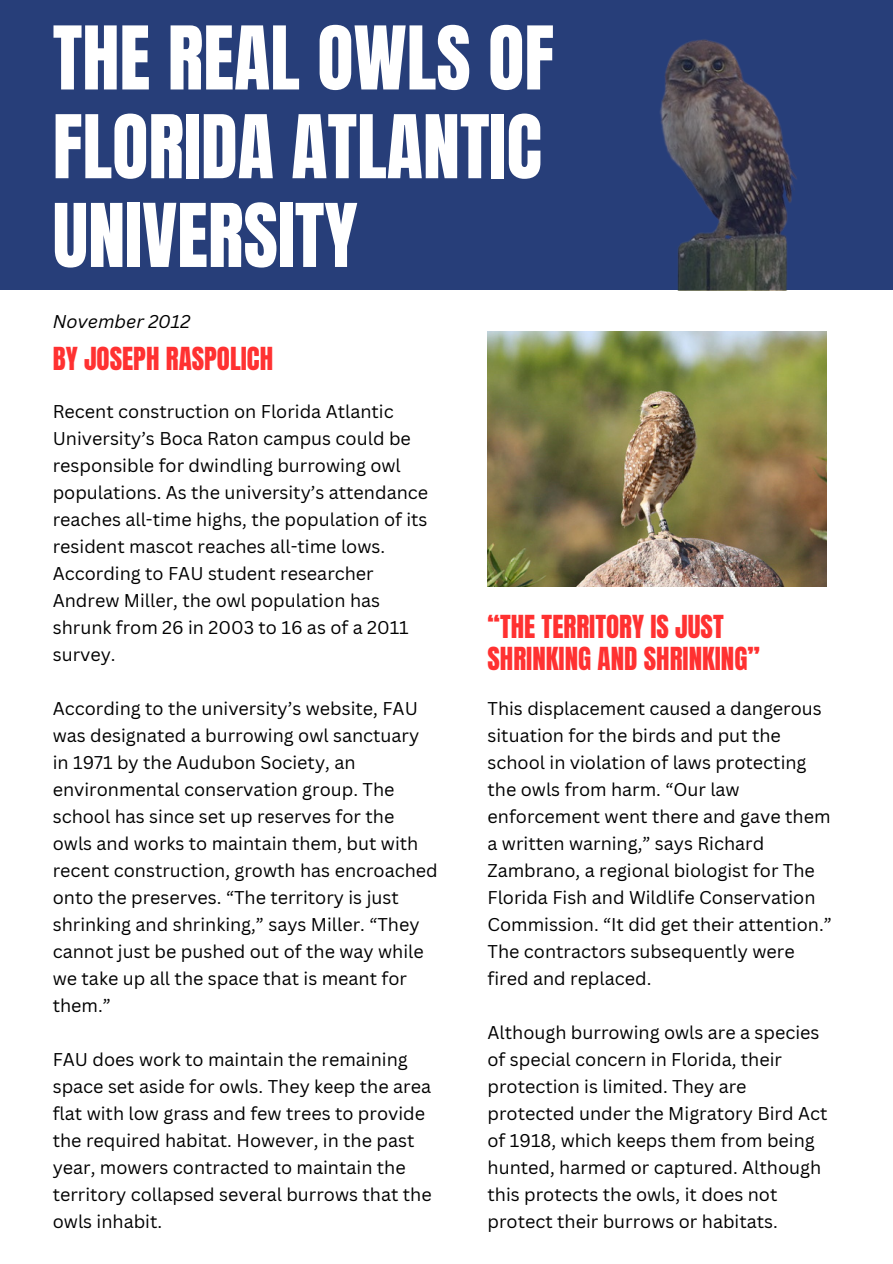
<style>
.page{position:relative;width:893px;height:1264px;background:#fff}
.page>*{position:absolute;margin:0;border:0;box-sizing:border-box;transform-origin:0 0}
.t1{font:74.55px/88.7px "Anton";color:#fff}
.t2{font:27px/31.5px "Anton";color:#ff3131}
.t3{font:18px/27px "Canva Sans";color:#000}
.t4{font:italic 18px "Canva Sans";color:#000}
</style>
<div class="page">
<img style="left:487px;top:332px;width:339px;height:254px">
<div style="left:0;top:0;width:892px;height:290px;background:#273e79"></div>
<img style="left:660px;top:39px;width:137px;height:251px">
<p class="t1" style="left:53px;top:15px;width:503px">THE REAL OWLS OF<br>FLORIDA ATLANTIC<br>UNIVERSITY</p>
<p class="t4" style="left:53px;top:309px;width:139px">November 2012</p>
<p class="t2" style="left:53px;top:343px;width:222px">BY JOSEPH RASPOLICH</p>
<p class="t3" style="left:53px;top:397px;width:377px">Recent construction on Florida Atlantic University’s Boca Raton campus could be responsible for dwindling burrowing owl populations. As the university’s attendance reaches all-time highs, the population of its resident mascot reaches all-time lows.<br>According to FAU student researcher Andrew Miller, the owl population has shrunk from 26 in 2003 to 16 as of a 2011 survey.</p>
<p class="t3" style="left:53px;top:694px;width:386px">According to the university’s website, FAU was designated a burrowing owl sanctuary in 1971 by the Audubon Society, an environmental conservation group. The school has since set up reserves for the owls and works to maintain them, but with recent construction, growth has encroached onto the preserves. “The territory is just shrinking and shrinking,” says Miller. “They cannot just be pushed out of the way while we take up all the space that is meant for them.”</p>
<p class="t3" style="left:53px;top:1045px;width:380px">FAU does work to maintain the remaining space set aside for owls. They keep the area flat with low grass and few trees to provide the required habitat. However, in the past year, mowers contracted to maintain the territory collapsed several burrows that the owls inhabit.</p>
<p class="t2" style="left:487px;top:611px;width:274px">“THE TERRITORY IS JUST<br>SHRINKING AND SHRINKING”</p>
<p class="t3" style="left:487px;top:694px;width:346px">This displacement caused a dangerous situation for the birds and put the school in violation of laws protecting the owls from harm. “Our law enforcement went there and gave them a written warning,” says Richard Zambrano, a regional biologist for The Florida Fish and Wildlife Conservation Commission. “It did get their attention.” The contractors subsequently were fired and replaced.</p>
<p class="t3" style="left:487px;top:1018px;width:341px">Although burrowing owls are a species of special concern in Florida, their protection is limited. They are protected under the Migratory Bird Act of 1918, which keeps them from being hunted, harmed or captured. Although this protects the owls, it does not protect their burrows or habitats.</p>
</div>
